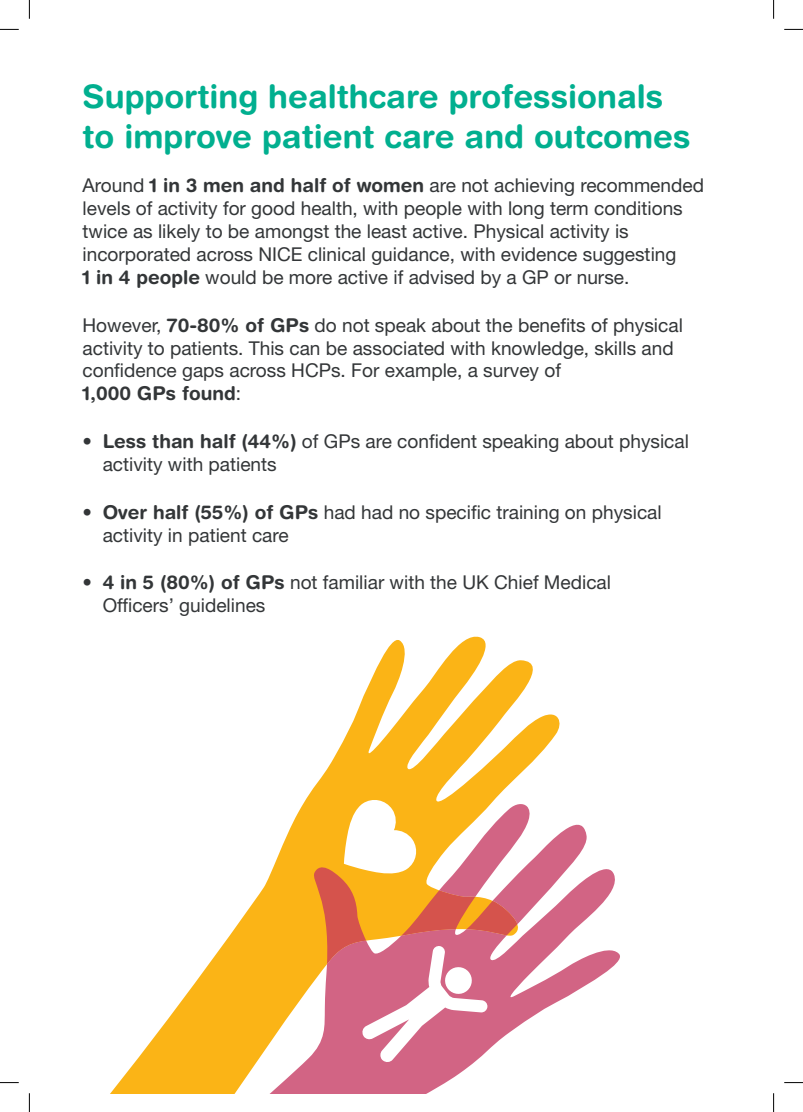
<style>
.page{position:relative;width:803px;height:1112px;background:#fff}
.page>*{position:absolute;margin:0;border:0;box-sizing:border-box;transform-origin:0 0}
.t1{font:700 32.5px/40px "Helvetica Rounded LT";color:#01af8f}
.t2{font:19px/22.9px "Helvetica Neue LT Std";color:#333638}
.t3{font:700 19px "Helvetica Rounded LT";color:#333638}
.s1{font-family:"Helvetica Rounded LT";font-weight:700}
.s2{font-family:"Helvetica Neue LT Std";font-weight:400}
</style>
<div class="page">
<svg style="left:111px;top:636px;width:449px;height:456px"></svg>
<svg style="left:228px;top:802px;width:392px;height:290px"></svg>
<svg style="left:310px;top:796px;width:207px;height:266px"></svg>
<svg style="left:0;top:29px;width:19px;height:1px"></svg>
<svg style="left:784px;top:29px;width:19px;height:1px"></svg>
<svg style="left:0;top:1082px;width:19px;height:1px"></svg>
<svg style="left:784px;top:1082px;width:19px;height:1px"></svg>
<svg style="left:29px;top:0;width:1px;height:19px"></svg>
<svg style="left:29px;top:1093px;width:1px;height:18px"></svg>
<svg style="left:773px;top:0;width:1px;height:19px"></svg>
<svg style="left:773px;top:1093px;width:1px;height:18px"></svg>
<h1 class="t1" style="left:83px;top:80px;width:610px">Supporting healthcare professionals to improve patient care and outcomes</h1>
<p class="t2" style="left:83px;top:176px;width:623px">Around <span class="s1">1 in 3 men and half of women</span> are not achieving recommended levels of activity for good health, with people with long term conditions twice as likely to be amongst the least active. Physical activity is incorporated across NICE clinical guidance, with evidence suggesting<br><span class="s1">1 in 4 people</span> would be more active if advised by a GP or nurse.</p>
<p class="t2" style="left:83px;top:315px;width:602px">However, <span class="s1">70-80% of GPs</span> do not speak about the benefits of physical activity to patients. This can be associated with knowledge, skills and confidence gaps across HCPs. For example, a survey of</p>
<p class="t3" style="left:83px;top:386px;width:160px">1,000 GPs found<span class="s2">:</span></p>
<p class="t2" style="left:103px;top:431px;width:588px;text-indent:-20px">• <span class="s1">Less than half (44%)</span> of GPs are confident speaking about physical activity with patients</p>
<p class="t2" style="left:103px;top:502px;width:560px;text-indent:-20px">• <span class="s1">Over half (55%) of GPs</span> had had no specific training on physical activity in patient care</p>
<p class="t2" style="left:103px;top:572px;width:510px;text-indent:-20px">• <span class="s1">4 in 5 (80%) of GPs</span> not familiar with the UK Chief Medical<br>Officers’ guidelines</p>
</div>
